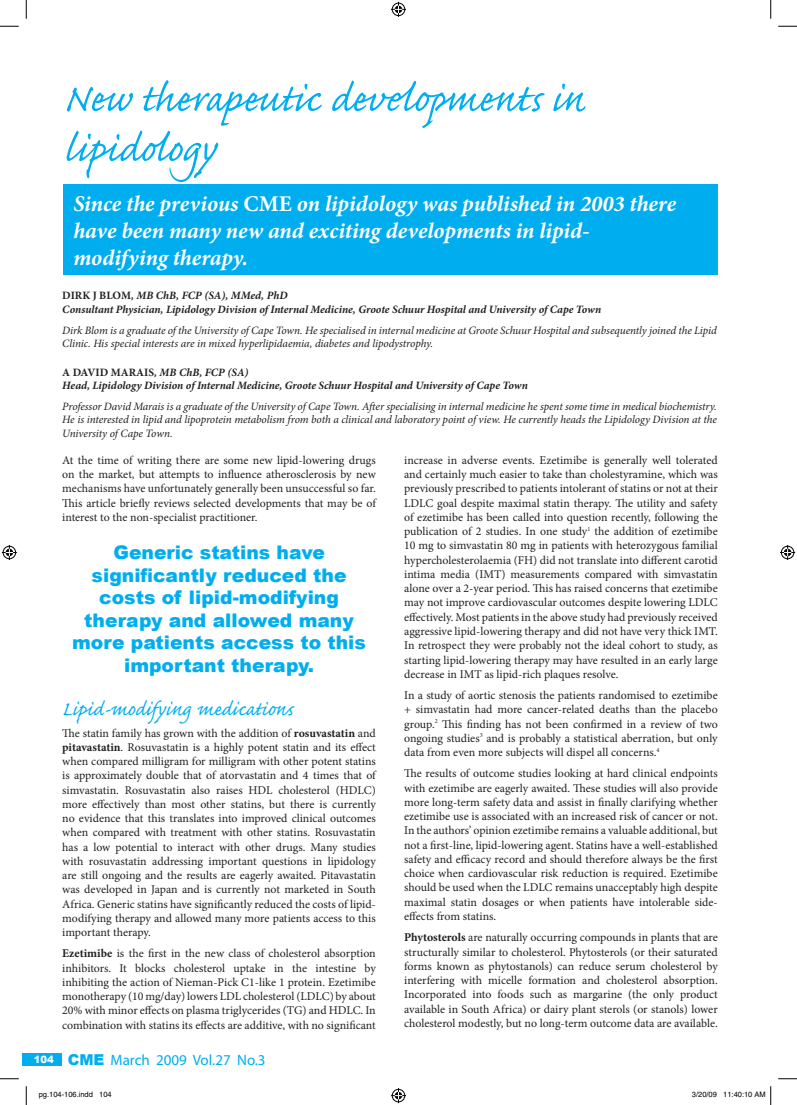
<style>
.page{position:relative;width:797px;height:1105px;background:#fff}
.page>*{position:absolute;margin:0;border:0;box-sizing:border-box;transform-origin:0 0}
.t1{font:50px/50px "Caflisch Script Pro";letter-spacing:-.005em;color:#00aeef}
.t2{font:25px "Caflisch Script Pro";letter-spacing:-.005em;color:#00aeef}
.t3{font:italic 700 22.5px/27px "Minion Pro";letter-spacing:-.005em;color:#fff}
.t4{font:900 18.75px/22.5px "Arial";color:#00aeef;text-align:center}
.t5{font:15px "Myriad";color:#00aeef}
.t6{font:11.88px/14.2px "Minion Pro";color:#231f20;text-align:justify}
.t7{font:italic 11.25px/13.5px "Minion Pro";letter-spacing:-.01em;color:#231f20}
.t8{font:italic 700 11.25px/13.5px "Minion Pro";letter-spacing:-.005em;color:#231f20}
.t9{font:900 10px "Arial";color:#fff}
.t10{font:7.5px "Helvetica";color:#000}
.s1{font-style:normal}
.s2{font-weight:700}
.s3{font-family:"Arial";font-weight:900}
</style>
<div class="page">
<div style="left:22px;top:1053px;width:40px;height:12px;background:#00aeef"></div>
<div style="left:63px;top:184px;width:654px;height:91px;background:#00aeef"></div>
<svg style="left:0;top:25px;width:19px;height:2px"></svg>
<svg style="left:778px;top:25px;width:19px;height:2px"></svg>
<svg style="left:0;top:1078px;width:19px;height:1px"></svg>
<svg style="left:778px;top:1078px;width:19px;height:1px"></svg>
<svg style="left:25px;top:0;width:2px;height:19px"></svg>
<svg style="left:25px;top:1086px;width:2px;height:19px"></svg>
<svg style="left:770px;top:0;width:1px;height:19px"></svg>
<svg style="left:391px;top:2px;width:15px;height:15px"></svg>
<svg style="left:391px;top:1088px;width:15px;height:15px"></svg>
<svg style="left:2px;top:545px;width:15px;height:15px"></svg>
<svg style="left:780px;top:545px;width:15px;height:15px"></svg>
<svg style="left:770px;top:1086px;width:1px;height:19px"></svg>
<h1 class="t1" style="left:63px;top:79px;width:522px">New therapeutic developments in lipidology</h1>
<h3 class="t3" style="left:73px;top:190px;width:604px">Since the previous <span class="s1">CME</span> on lipidology was published in 2003 there have been many new and exciting developments in lipid&shy;modifying therapy.</h3>
<p class="t8" style="left:62px;top:289px;width:540px"><span class="s1">DIRK J BLOM</span>, MB ChB, FCP (SA), MMed, PhD<br>Consultant Physician, Lipidology Division of Internal Medicine, Groote Schuur Hospital and University of Cape Town</p>
<p class="t7" style="left:62px;top:323px;width:656px">Dirk Blom is a graduate of the University of Cape Town. He specialised in internal medicine at Groote Schuur Hospital and subsequently joined the Lipid<br>Clinic. His special interests are in mixed hyperlipidaemia, diabetes and lipodystrophy.</p>
<p class="t8" style="left:62px;top:365px;width:467px"><span class="s1">A DAVID MARAIS</span>, MB ChB, FCP (SA)<br>Head, Lipidology Division of Internal Medicine, Groote Schuur Hospital and University of Cape Town</p>
<p class="t7" style="left:62px;top:399px;width:656px;text-align:justify">Professor David Marais is a graduate of the University of Cape Town. After specialising in internal medicine he spent some time in medical biochemistry.<br>He is interested in lipid and lipoprotein metabolism from both a clinical and laboratory point of view. He currently heads the Lipidology Division at the University of Cape Town.</p>
<p class="t6" style="left:62px;top:453px;width:315px">At the time of writing there are some new lipid-lowering drugs on the market, but attempts to influence atherosclerosis by new mechanisms have unfortunately generally been unsuccessful so far.<br>This article briefly reviews selected developments that may be of interest to the non-specialist practitioner.</p>
<h3 class="t4" style="left:72px;top:542px;width:295px">Generic statins have significantly reduced the costs of lipid-modifying therapy and allowed many more patients access to this important therapy.</h3>
<h2 class="t2" style="left:62px;top:696px;width:233px">Lipid-modifying medications</h2>
<p class="t6" style="left:62px;top:726px;width:315px">The statin family has grown with the addition of <span class="s2">rosuvastatin</span> and <span class="s2">pitavastatin</span>. Rosuvastatin is a highly potent statin and its effect when compared milligram for milligram with other potent statins is approximately double that of atorvastatin and 4 times that of simvastatin. Rosuvastatin also raises HDL cholesterol (HDLC) more effectively than most other statins, but there is currently no evidence that this translates into improved clinical outcomes when compared with treatment with other statins. Rosuvastatin has a low potential to interact with other drugs. Many studies with rosuvastatin addressing important questions in lipidology are still ongoing and the results are eagerly awaited. Pitavastatin was developed in Japan and is currently not marketed in South Africa. Generic statins have significantly reduced the costs of lipid&shy;modifying therapy and allowed many more patients access to this important therapy.</p>
<p class="t6" style="left:62px;top:946px;width:315px"><span class="s2">Ezetimibe</span> is the first in the new class of cholesterol absorption inhibitors. It blocks cholesterol uptake in the intestine by inhibiting the action of Nieman-Pick C1-like 1 protein. Ezetimibe monotherapy (10 mg/day) lowers LDL cholesterol (LDLC) by about 20% with minor effects on plasma triglycerides (TG) and HDLC. In combination with statins its effects are additive, with no significant</p>
<p class="t6" style="left:404px;top:453px;width:315px">increase in adverse events. Ezetimibe is generally well tolerated and certainly much easier to take than cholestyramine, which was previously prescribed to patients intolerant of statins or not at their LDLC goal despite maximal statin therapy. The utility and safety of ezetimibe has been called into question recently, following the publication of 2 studies. In one study<sup>1</sup> the addition of ezetimibe 10 mg to simvastatin 80 mg in patients with heterozygous familial hypercholesterolaemia (FH) did not translate into different carotid intima media (IMT) measurements compared with simvastatin alone over a 2-year period. This has raised concerns that ezetimibe may not improve cardiovascular outcomes despite lowering LDLC effectively. Most patients in the above study had previously received aggressive lipid-lowering therapy and did not have very thick IMT.<br>In retrospect they were probably not the ideal cohort to study, as starting lipid-lowering therapy may have resulted in an early large decrease in IMT as lipid-rich plaques resolve.</p>
<p class="t6" style="left:404px;top:688px;width:315px">In a study of aortic stenosis the patients randomised to ezetimibe + simvastatin had more cancer-related deaths than the placebo group.<sup>2</sup> This finding has not been confirmed in a review of two ongoing studies<sup>3</sup> and is probably a statistical aberration, but only data from even more subjects will dispel all concerns.<sup>4</sup></p>
<p class="t6" style="left:404px;top:766px;width:315px">The results of outcome studies looking at hard clinical endpoints with ezetimibe are eagerly awaited. These studies will also provide more long-term safety data and assist in finally clarifying whether ezetimibe use is associated with an increased risk of cancer or not.<br>In the authors’ opinion ezetimibe remains a valuable additional, but not a first-line, lipid-lowering agent. Statins have a well-established safety and efficacy record and should therefore always be the first choice when cardiovascular risk reduction is required. Ezetimibe should be used when the LDLC remains unacceptably high despite maximal statin dosages or when patients have intolerable side&shy;effects from statins.</p>
<p class="t6" style="left:404px;top:930px;width:315px"><span class="s2">Phytosterols</span> are naturally occurring compounds in plants that are structurally similar to cholesterol. Phytosterols (or their saturated forms known as phytostanols) can reduce serum cholesterol by interfering with micelle formation and cholesterol absorption.<br>Incorporated into foods such as margarine (the only product available in South Africa) or dairy plant sterols (or stanols) lower cholesterol modestly, but no long-term outcome data are available.</p>
<p class="t5" style="left:68px;top:1052px;width:199px"><span class="s3">CME</span> March 2009 Vol.27 No.3</p>
<p class="t10" style="left:39px;top:1090px;width:74px">pg.104-106.indd 104</p>
<p class="t10" style="left:692px;top:1090px;width:75px">3/20/09 11:40:10 AM</p>
<p class="t9" style="left:34px;top:1054px;width:22px">104</p>
</div>
